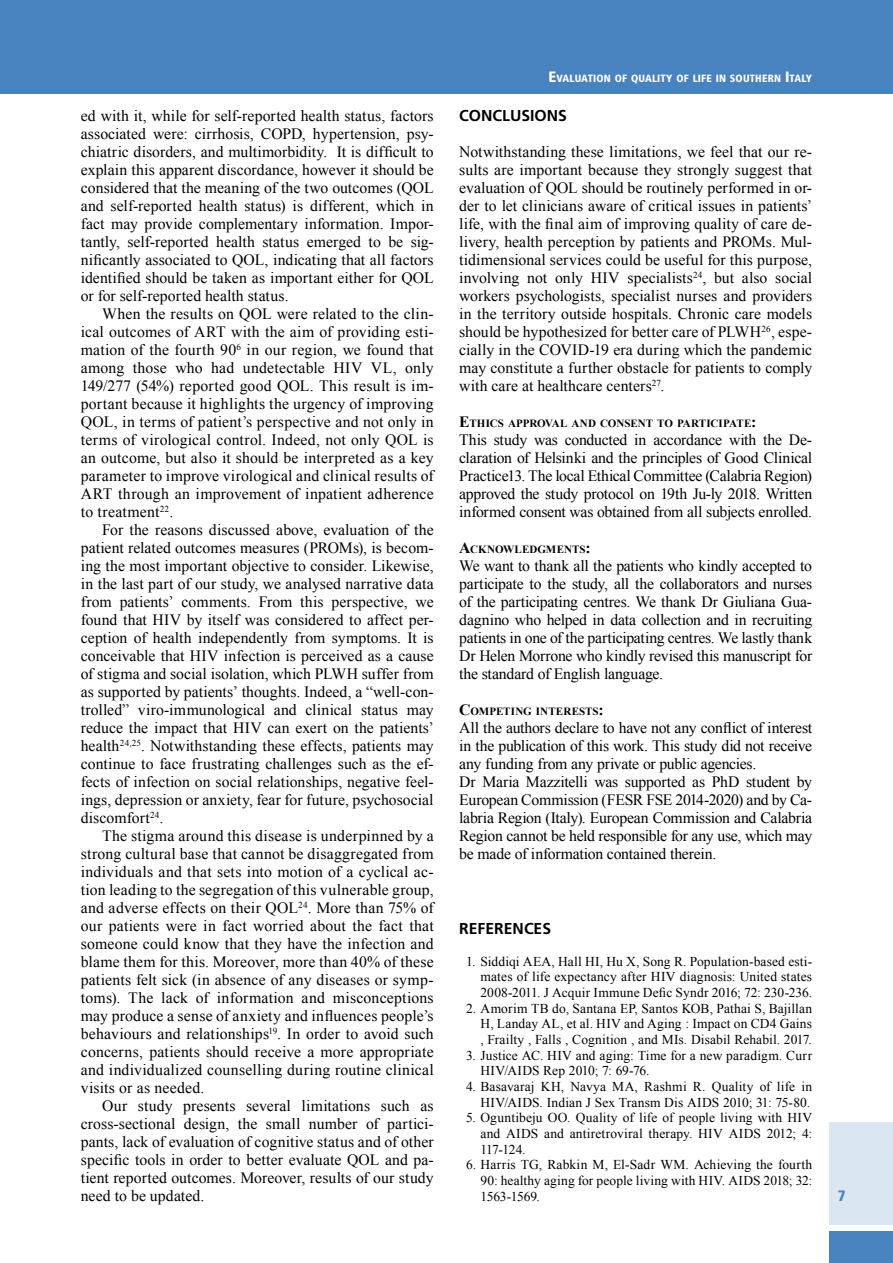
<style>
.page{position:relative;width:893px;height:1263px;background:#fff}
.page>*{position:absolute;margin:0;border:0;box-sizing:border-box;transform-origin:0 0}
.t1{font:15.75px/18px "Times New Roman";letter-spacing:-.01em;color:#000;text-align:justify}
.t2{font:700 15.75px "Frutiger";color:#000}
.t3{font:900 condensed 15px "Frutiger";color:#4882bf}
.t4{font:13.5px/15.6px "Times New Roman";letter-spacing:.01em;color:#000;text-align:justify}
.t5{font:700 10.95px "Times New Roman";letter-spacing:.005em;color:#000}
.t6{font:900 condensed 10.5px "Frutiger";letter-spacing:.015em;color:#fff}
.s1{font-size:15px}
.s2{font-size:15.75px}
</style>
<div class="page">
<div style="left:0;top:0;width:893px;height:94px;background:#4882bf"></div>
<div style="left:829px;top:1123px;width:64px;height:102px;background:#dae6f2"></div>
<div style="left:829px;top:1231px;width:64px;height:32px;background:#4882bf"></div>
<p class="t1" style="left:81px;top:107px;width:354px">ed with it, while for self-reported health status, factors associated were: cirrhosis, COPD, hypertension, psy&shy;chiatric disorders, and multimorbidity. It is difficult to explain this apparent discordance, however it should be considered that the meaning of the two outcomes (QOL and self-reported health status) is different, which in fact may provide complementary information. Impor&shy;tantly, self-reported health status emerged to be sig&shy;nificantly associated to QOL, indicating that all factors identified should be taken as important either for QOL or for self-reported health status.</p>
<p class="t1" style="left:81px;top:305px;width:354px;text-indent:21px">When the results on QOL were related to the clin&shy;ical outcomes of ART with the aim of providing esti&shy;mation of the fourth 90<sup>6</sup> in our region, we found that among those who had undetectable HIV VL, only 149/277 (54%) reported good QOL. This result is im&shy;portant because it highlights the urgency of improving QOL, in terms of patient’s perspective and not only in terms of virological control. Indeed, not only QOL is an outcome, but also it should be interpreted as a key parameter to improve virological and clinical results of ART through an improvement of inpatient adherence to treatment<sup>22</sup>.</p>
<p class="t1" style="left:81px;top:521px;width:354px;text-indent:21px">For the reasons discussed above, evaluation of the patient related outcomes measures (PROMs), is becom&shy;ing the most important objective to consider. Likewise, in the last part of our study, we analysed narrative data from patients’ comments. From this perspective, we found that HIV by itself was considered to affect per&shy;ception of health independently from symptoms. It is conceivable that HIV infection is perceived as a cause of stigma and social isolation, which PLWH suffer from as supported by patients’ thoughts. Indeed, a “well-con&shy;trolled” viro-immunological and clinical status may reduce the impact that HIV can exert on the patients’ health<sup>24,25</sup>. Notwithstanding these effects, patients may continue to face frustrating challenges such as the ef&shy;fects of infection on social relationships, negative feel&shy;ings, depression or anxiety, fear for future, psychosocial discomfort<sup>24</sup>.</p>
<p class="t1" style="left:81px;top:827px;width:354px;text-indent:21px">The stigma around this disease is underpinned by a strong cultural base that cannot be disaggregated from individuals and that sets into motion of a cyclical ac&shy;tion leading to the segregation of this vulnerable group, and adverse effects on their QOL<sup>24</sup>. More than 75% of our patients were in fact worried about the fact that someone could know that they have the infection and blame them for this. Moreover, more than 40% of these patients felt sick (in absence of any diseases or symp&shy;toms). The lack of information and misconceptions may produce a sense of anxiety and influences people’s behaviours and relationships<sup>19</sup>. In order to avoid such concerns, patients should receive a more appropriate and individualized counselling during routine clinical visits or as needed.</p>
<p class="t1" style="left:81px;top:1097px;width:354px;text-indent:21px">Our study presents several limitations such as cross-sectional design, the small number of partici&shy;pants, lack of evaluation of cognitive status and of other specific tools in order to better evaluate QOL and pa&shy;tient reported outcomes. Moreover, results of our study need to be updated.</p>
<p class="t6" style="left:548px;top:72px;width:265px"><span class="s1">E</span>VALUATION OF QUALITY OF LIFE IN SOUTHERN <span class="s1">I</span>TALY</p>
<p class="t2" style="left:459px;top:106px;width:109px">CONCLUSIONS</p>
<p class="t1" style="left:459px;top:143px;width:354px">Notwithstanding these limitations, we feel that our re&shy;sults are important because they strongly suggest that evaluation of QOL should be routinely performed in or&shy;der to let clinicians aware of critical issues in patients’ life, with the final aim of improving quality of care de&shy;livery, health perception by patients and PROMs. Mul&shy;tidimensional services could be useful for this purpose, involving not only HIV specialists<sup>24</sup>, but also social workers psychologists, specialist nurses and providers in the territory outside hospitals. Chronic care models should be hypothesized for better care of PLWH<sup>26</sup>, espe&shy;cially in the COVID-19 era during which the pandemic may constitute a further obstacle for patients to comply with care at healthcare centers<sup>27</sup>.</p>
<p class="t5" style="left:459px;top:416px;width:299px"><span class="s2">E</span>THICS APPROVAL AND CONSENT TO PARTICIPATE<span class="s2">:</span></p>
<p class="t1" style="left:459px;top:431px;width:354px">This study was conducted in accordance with the De&shy;claration of Helsinki and the principles of Good Clinical Practice13. The local Ethical Committee (Calabria Region) approved the study protocol on 19th Ju-ly 2018. Written informed consent was obtained from all subjects enrolled.</p>
<p class="t5" style="left:459px;top:542px;width:133px"><span class="s2">A</span>CKNOWLEDGMENTS<span class="s2">:</span></p>
<p class="t1" style="left:459px;top:557px;width:354px">We want to thank all the patients who kindly accepted to participate to the study, all the collaborators and nurses of the participating centres. We thank Dr Giuliana Gua&shy;dagnino who helped in data collection and in recruiting patients in one of the participating centres. We lastly thank Dr Helen Morrone who kindly revised this manuscript for the standard of English language.</p>
<p class="t5" style="left:459px;top:704px;width:146px"><span class="s2">C</span>OMPETING INTERESTS<span class="s2">:</span></p>
<p class="t1" style="left:459px;top:719px;width:354px;text-align:left">All the authors declare to have not any conflict of interest in the publication of this work. This study did not receive any funding from any private or public agencies.<br>Dr Maria Mazzitelli was supported as PhD student by European Commission (FESR FSE 2014-2020) and by Ca&shy;labria Region (Italy). European Commission and Calabria Region cannot be held responsible for any use, which may be made of information contained therein.</p>
<p class="t2" style="left:459px;top:919px;width:93px">REFERENCES</p>
<p class="t4" style="left:480px;top:953px;width:333px;text-indent:-15px">1. Siddiqi AEA, Hall HI, Hu X, Song R. Population-based esti&shy;mates of life expectancy after HIV diagnosis: United states 2008-2011. J Acquir Immune Defic Syndr 2016; 72: 230-236.</p>
<p class="t4" style="left:480px;top:1000px;width:333px;text-indent:-15px">2. Amorim TB do, Santana EP, Santos KOB, Pathai S, Bajillan H, Landay AL, et al. HIV and Aging : Impact on CD4 Gains , Frailty , Falls , Cognition , and MIs. Disabil Rehabil. 2017.</p>
<p class="t4" style="left:480px;top:1047px;width:333px;text-indent:-15px">3. Justice AC. HIV and aging: Time for a new paradigm. Curr<br>HIV/AIDS Rep 2010; 7: 69-76.</p>
<p class="t4" style="left:466px;top:1078px;width:348px;text-align:right">4. Basavaraj KH, Navya MA, Rashmi R. Quality of life in<br>HIV/AIDS. Indian J Sex Transm Dis AIDS 2010; 31: 75-80.</p>
<p class="t4" style="left:480px;top:1110px;width:333px;text-indent:-15px">5. Oguntibeju OO. Quality of life of people living with HIV and AIDS and antiretroviral therapy. HIV AIDS 2012; 4:<br>117-124.</p>
<p class="t4" style="left:480px;top:1157px;width:333px;text-indent:-15px">6. Harris TG, Rabkin M, El-Sadr WM. Achieving the fourth 90: healthy aging for people living with HIV. AIDS 2018; 32:<br>1563-1569.</p>
<p class="t3" style="left:838px;top:1187px;width:9px">7</p>
</div>
